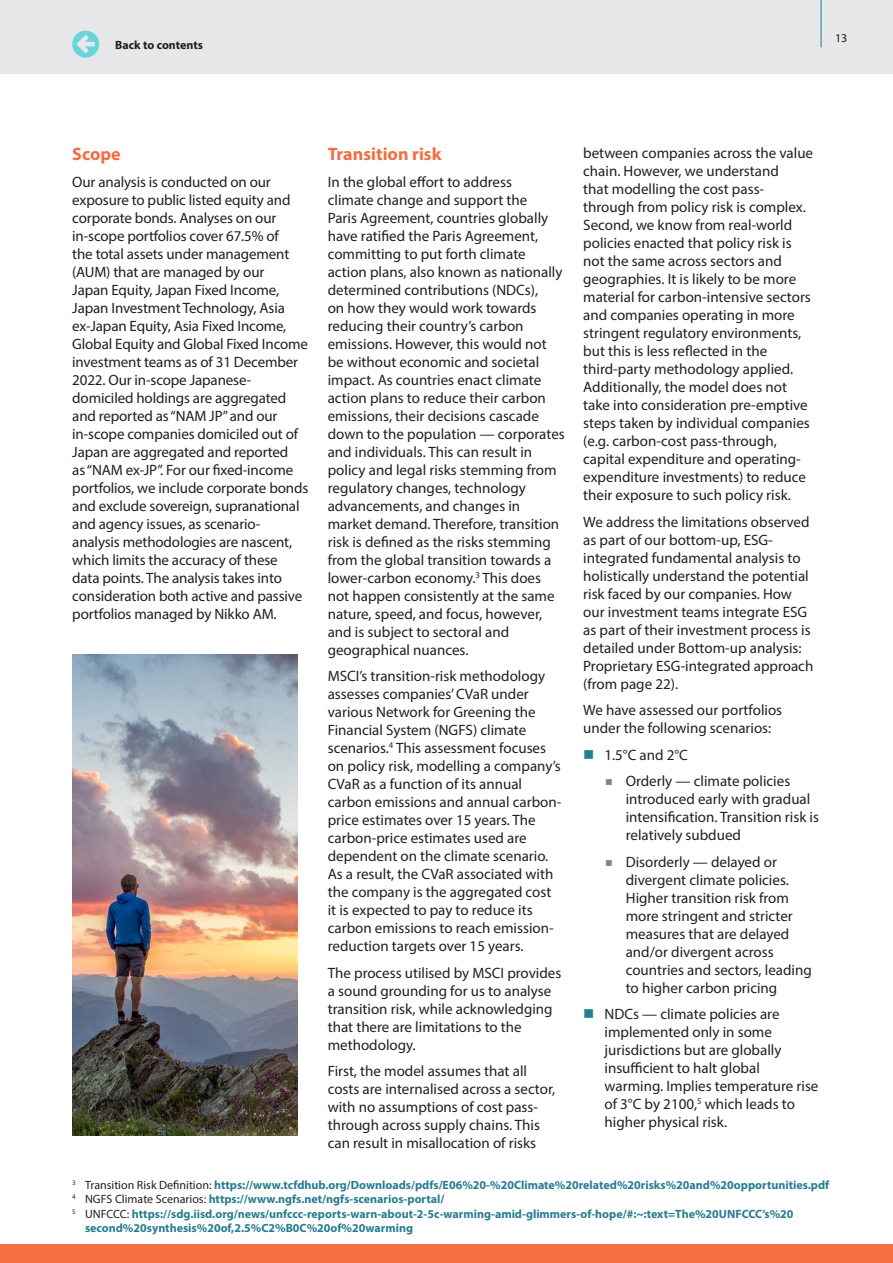
<style>
.page{position:relative;width:893px;height:1263px;background:#fff}
.page>*{position:absolute;margin:0;border:0;box-sizing:border-box;transform-origin:0 0}
.Sub_head_2{font:700 18px "Myriad Pro";color:#f46d43}
.Body{font:15px/18px "Myriad Pro";color:#231f20}
.Body-2{font:700 12px/14.4px "Myriad Pro";color:#277d91}
.t1{font:700 12px "Myriad Pro";color:#231f20}
.t2{font:12px "Myriad Pro";color:#231f20}
.s1{color:#277d91}
.s2{font-family:"Montserrat";font-weight:300;color:#858585}
.s3{font-weight:400;color:#231f20}
</style>
<div class="page">
<div style="left:0;top:0;width:893px;height:73px;background:#e6e7e9"></div>
<hr style="left:821px;top:0;width:1px;height:47px;background:#277d91">
<svg style="left:72px;top:31px;width:27px;height:27px"></svg>
<img style="left:72px;top:655px;width:226px;height:481px">
<div style="left:0;top:1244px;width:893px;height:19px;background:#f46d43"></div>
<p class="t1" style="left:115px;top:37px;width:90px">Back to contents</p>
<p class="t2" style="left:835px;top:30px;width:14px">13</p>
<p class="Sub_head_2" style="left:72px;top:142px;width:50px">Scope</p>
<p class="Body" style="left:72px;top:172px;width:237px">Our analysis is conducted on our exposure to public listed equity and corporate bonds. Analyses on our in-scope portfolios cover 67.5% of<br>the total assets under management (AUM) that are managed by our<br>Japan Equity, Japan Fixed Income, Japan Investment Technology, Asia ex-Japan Equity, Asia Fixed Income, Global Equity and Global Fixed Income investment teams as of 31 December 2022. Our in-scope Japanese&shy;domiciled holdings are aggregated and reported as “NAM JP” and our in-scope companies domiciled out of Japan are aggregated and reported<br>as “NAM ex-JP”. For our fixed-income portfolios, we include corporate bonds and exclude sovereign, supranational and agency issues, as scenario&shy;analysis methodologies are nascent, which limits the accuracy of these data points. The analysis takes into consideration both active and passive portfolios managed by Nikko AM.</p>
<p class="Sub_head_2" style="left:328px;top:142px;width:115px">Transition risk</p>
<p class="Body" style="left:328px;top:172px;width:239px">In the global effort to address<br>climate change and support the<br>Paris Agreement, countries globally have ratified the Paris Agreement, committing to put forth climate action plans, also known as nationally determined contributions (NDCs),<br>on how they would work towards reducing their country’s carbon emissions. However, this would not be without economic and societal impact. As countries enact climate action plans to reduce their carbon emissions, their decisions cascade down to the population — corporates and individuals. This can result in policy and legal risks stemming from regulatory changes, technology advancements, and changes in market demand. Therefore, transition risk is defined as the risks stemming from the global transition towards a lower-carbon economy.<sup>3</sup> This does not happen consistently at the same nature, speed, and focus, however, and is subject to sectoral and geographical nuances.</p>
<p class="Body" style="left:328px;top:667px;width:235px">MSCI’s transition-risk methodology assesses companies’ CVaR under various Network for Greening the Financial System (NGFS) climate scenarios.<sup>4</sup> This assessment focuses on policy risk, modelling a company’s CVaR as a function of its annual carbon emissions and annual carbon&shy;price estimates over 15 years. The carbon-price estimates used are dependent on the climate scenario.<br>As a result, the CVaR associated with the company is the aggregated cost it is expected to pay to reduce its carbon emissions to reach emission&shy;reduction targets over 15 years.</p>
<p class="Body" style="left:328px;top:963px;width:235px">The process utilised by MSCI provides a sound grounding for us to analyse transition risk, while acknowledging that there are limitations to the methodology.</p>
<p class="Body" style="left:328px;top:1062px;width:229px">First, the model assumes that all costs are internalised across a sector, with no assumptions of cost pass&shy;through across supply chains. This can result in misallocation of risks</p>
<p class="Body" style="left:583px;top:144px;width:231px">between companies across the value chain. However, we understand<br>that modelling the cost pass&shy;through from policy risk is complex.<br>Second, we know from real-world policies enacted that policy risk is not the same across sectors and geographies. It is likely to be more material for carbon-intensive sectors and companies operating in more stringent regulatory environments, but this is less reflected in the third-party methodology applied.<br>Additionally, the model does not take into consideration pre-emptive steps taken by individual companies (e.g. carbon-cost pass-through, capital expenditure and operating&shy;expenditure investments) to reduce their exposure to such policy risk.</p>
<p class="Body" style="left:583px;top:512px;width:232px">We address the limitations observed as part of our bottom-up, ESG&shy;integrated fundamental analysis to holistically understand the potential risk faced by our companies. How our investment teams integrate ESG as part of their investment process is detailed under Bottom-up analysis:<br>Proprietary ESG-integrated approach (from page 22).</p>
<p class="Body" style="left:583px;top:701px;width:200px">We have assessed our portfolios under the following scenarios:</p>
<p class="Body" style="left:583px;top:745px;width:106px"><span class="s1">■</span> 1.5°C and 2°C</p>
<p class="Body" style="left:626px;top:772px;width:195px;text-indent:-21px"><span class="s2">■</span> Orderly — climate policies introduced early with gradual intensification. Transition risk is relatively subdued</p>
<p class="Body" style="left:626px;top:852px;width:188px;text-indent:-21px"><span class="s2">■</span> Disorderly — delayed or divergent climate policies.<br>Higher transition risk from more stringent and stricter measures that are delayed and/or divergent across countries and sectors, leading to higher carbon pricing</p>
<p class="Body" style="left:604px;top:1005px;width:215px;text-indent:-21px"><span class="s1">■</span> NDCs — climate policies are implemented only in some jurisdictions but are globally insufficient to halt global warming. Implies temperature rise of 3°C by 2100,<sup>5</sup> which leads to higher physical risk.</p>
<p class="Body-2" style="left:72px;top:1177px;width:759px"><sup>3</sup> <span class="s3">Transition Risk Definition:</span> https://www.tcfdhub.org/Downloads/pdfs/E06%20-%20Climate%20related%20risks%20and%20opportunities.pdf</p>
<p class="Body-2" style="left:72px;top:1192px;width:374px"><sup>4</sup> <span class="s3">NGFS Climate Scenarios:</span> https://www.ngfs.net/ngfs-scenarios-portal/</p>
<p class="Body-2" style="left:85px;top:1206px;width:710px;text-indent:-13px"><sup>5</sup> <span class="s3">UNFCCC:</span> https://sdg.iisd.org/news/unfccc-reports-warn-about-2-5c-warming-amid-glimmers-of-hope/#:~:text=The%20UNFCCC’s%20 second%20synthesis%20of,2.5%C2%B0C%20of%20warming</p>
</div>
